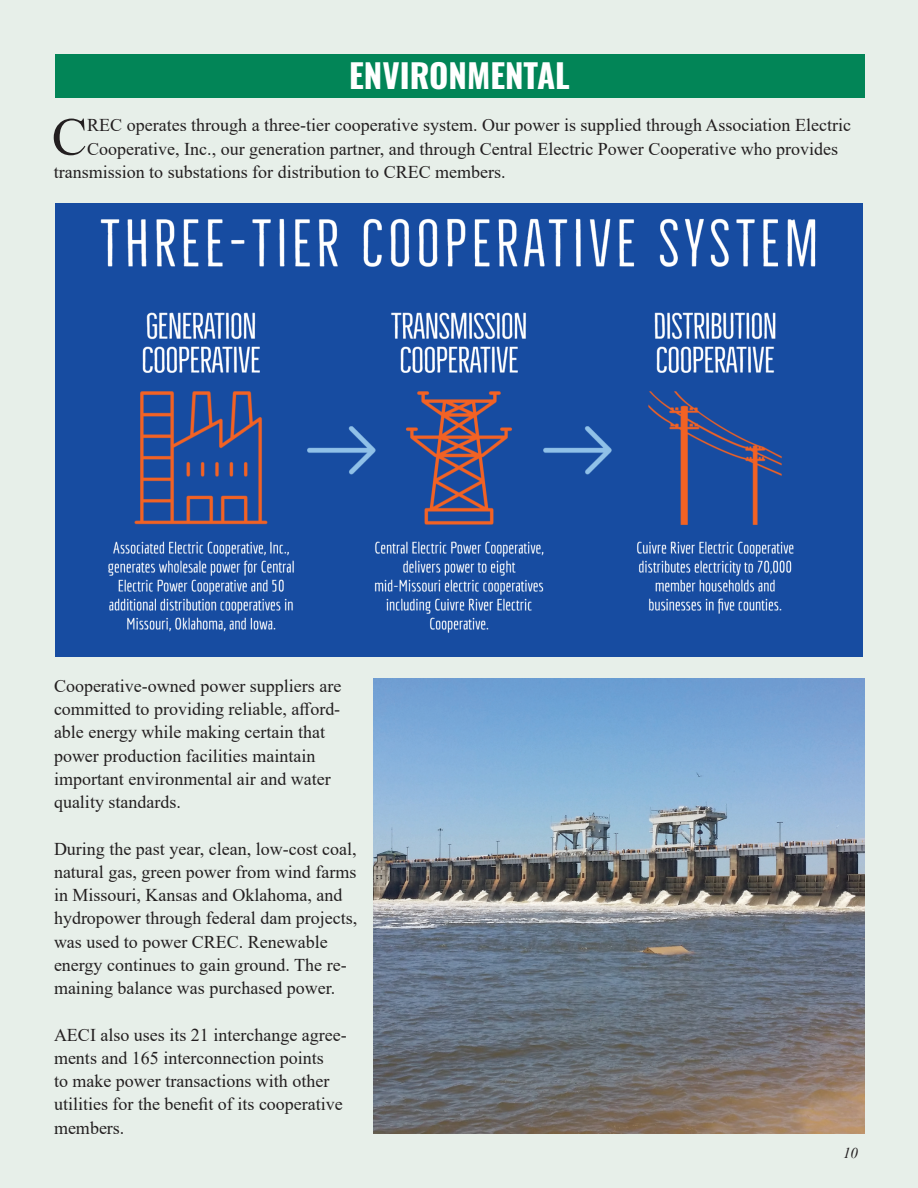
<style>
.page{position:relative;width:918px;height:1188px;background:#e7efe9}
.page>*{position:absolute;margin:0;border:0;box-sizing:border-box;transform-origin:0 0}
.t1{font:53.1px "Times New Roman";color:#231f20}
.t2{font:700 33px "Oswald";color:#fff}
.t3{font:18px/23.2px "Times New Roman";color:#231f20}
.t4{font:italic 15px "Times New Roman";color:#231f20}
</style>
<div class="page">
<div style="left:55px;top:54px;width:810px;height:43px;background:#028557"></div>
<img style="left:56px;top:203px;width:806px;height:454px">
<img style="left:374px;top:679px;width:490px;height:455px">
<p class="t2" style="left:349px;top:58px;width:222px">ENVIRONMENTAL</p>
<p class="t1" style="left:52px;top:99px;width:37px">C</p>
<p class="t3" style="left:87px;top:113px;width:765px">REC operates through a three-tier cooperative system. Our power is supplied through Association Electric</p>
<p class="t3" style="left:87px;top:136px;width:753px">Cooperative, Inc., our generation partner, and through Central Electric Power Cooperative who provides</p>
<p class="t3" style="left:54px;top:160px;width:454px">transmission to substations for distribution to CREC members.</p>
<p class="t3" style="left:54px;top:674px;width:289px">Cooperative-owned power suppliers are committed to providing reliable, afford&shy;able energy while making certain that power production facilities maintain important environmental air and water quality standards.</p>
<p class="t3" style="left:54px;top:836px;width:305px">During the past year, clean, low-cost coal, natural gas, green power from wind farms in Missouri, Kansas and Oklahoma, and hydropower through federal dam projects, was used to power CREC. Renewable energy continues to gain ground. The re&shy;maining balance was purchased power.</p>
<p class="t3" style="left:54px;top:1022px;width:294px">AECI also uses its 21 interchange agree&shy;ments and 165 interconnection points<br>to make power transactions with other utilities for the benefit of its cooperative members.</p>
<p class="t4" style="left:843px;top:1143px;width:16px">10</p>
</div>
